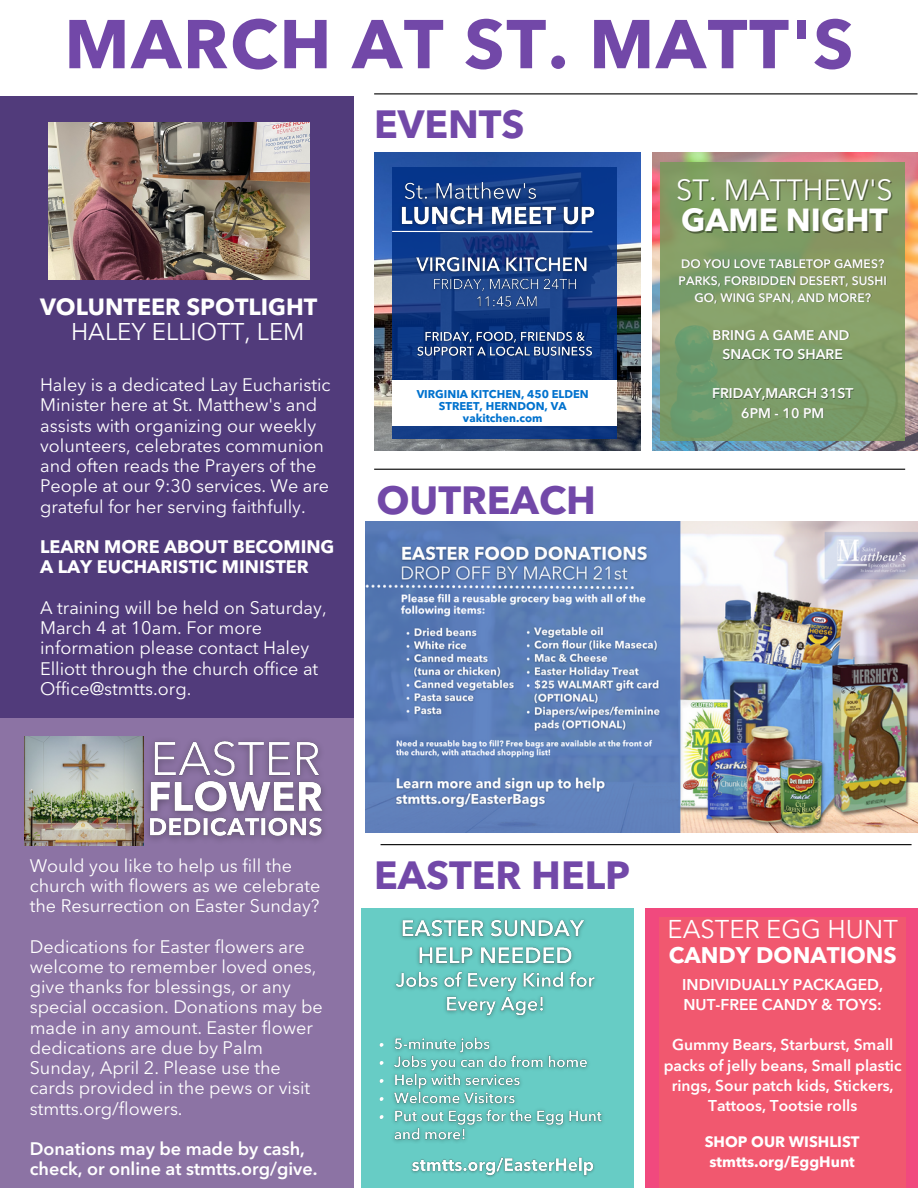
<style>
.page{position:relative;width:918px;height:1188px;background:#fff}
.page>*{position:absolute;margin:0;border:0;box-sizing:border-box;transform-origin:0 0}
.t1{font:700 68.25px "Avenir Next LT Pro";letter-spacing:.025em;color:#7248a8}
.t2{font:700 39px "Avenir Next LT Pro";color:#7248a8}
.t3{font:700 31.65px "Avenir Next LT Pro";color:#fff}
.t4{font:28.95px "Avenir Next LT Pro";color:#fff}
.t5{font:25.5px "Avenir Next LT Pro";color:#fff}
.t6{font:24px "Avenir Next LT Pro";color:#fff}
.t7{font:700 23.25px "Avenir Next LT Pro";color:#fff}
.t8{font:700 22.35px "Avenir Next LT Pro";color:#fff}
.t9{font:18px/20.2px "Avenir Next LT Pro";color:#fff}
.t10{font:600 18px/20.2px "Avenir Next LT Pro";color:#fff}
.t11{font:700 18px/20.2px "Avenir Next LT Pro";color:#fff}
.t12{font:600 15.6px/20.2px "Avenir Next LT Pro";color:#fff}
.t13{font:700 15px/20.2px "Avenir Next LT Pro";color:#fff;text-align:center}
.t14{font:600 13.95px/19.4px "Avenir Next LT Pro";color:#fff;text-align:center}
.t15{font:600 12.3px/17.1px "Avenir Next LT Pro";color:#fff;text-align:center}
.t16{font:700 11.25px/12.1px "Avenir Next LT Pro";color:#0072ce;text-align:center}
</style>
<div class="page">
<img style="left:652px;top:152px;width:266px;height:299px">
<img style="left:374px;top:152px;width:267px;height:299px">
<div style="left:0;top:96px;width:353px;height:625px;background:#513b7b"></div>
<img style="left:48px;top:123px;width:261px;height:156px">
<hr style="left:374px;top:93px;width:544px;height:1px;background:#000">
<hr style="left:374px;top:469px;width:531px;height:1px;background:#000">
<div style="left:0;top:718px;width:353px;height:470px;background:#8c73a4"></div>
<hr style="left:381px;top:844px;width:531px;height:1px;background:#000">
<div style="left:361px;top:908px;width:273px;height:280px;background:#67ccc5"></div>
<div style="left:645px;top:908px;width:273px;height:280px;background:#f1497e"></div>
<svg style="left:660px;top:162px;width:245px;height:278px;background:#7f9c66"></svg>
<svg style="left:392px;top:167px;width:224px;height:271px;background:#103985"></svg>
<div style="left:392px;top:381px;width:224px;height:45px;background:#fff"></div>
<img style="left:395px;top:201px;width:205px;height:36px">
<hr style="left:392px;top:231px;width:200px;height:1px;background:#fff">
<img style="left:366px;top:522px;width:552px;height:310px">
<img style="left:430px;top:282px;width:154px;height:33px">
<img style="left:399px;top:177px;width:144px;height:34px">
<img style="left:414px;top:328px;width:181px;height:35px">
<img style="left:411px;top:253px;width:182px;height:29px">
<img style="left:379px;top:918px;width:224px;height:224px">
<img style="left:411px;top:1157px;width:184px;height:20px">
<div style="left:659px;top:917px;width:246px;height:271px;background:#f25a6e"></div>
<img style="left:25px;top:736px;width:112px;height:109px">
<img style="left:137px;top:736px;width:187px;height:110px">
<h1 class="t1" style="left:64px;top:17px;width:791px">MARCH AT ST. MATT'S</h1>
<h2 class="t2" style="left:374px;top:109px;width:152px">EVENTS</h2>
<p class="t7" style="left:40px;top:297px;width:279px">VOLUNTEER SPOTLIGHT</p>
<h3 class="t6" style="left:71px;top:322px;width:235px">HALEY ELLIOTT, LEM</h3>
<p class="t9" style="left:40px;top:376px;width:292px">Haley is a dedicated Lay Eucharistic Minister here at St. Matthew's and assists with organizing our weekly volunteers, celebrates communion and often reads the Prayers of the People at our 9:30 services. We are grateful for her serving faithfully.</p>
<p class="t11" style="left:40px;top:538px;width:296px">LEARN MORE ABOUT BECOMING<br>A LAY EUCHARISTIC MINISTER</p>
<p class="t9" style="left:40px;top:599px;width:288px">A training will be held on Saturday,<br>March 4 at 10am. For more information please contact Haley<br>Elliott through the church office at<br>Office@stmtts.org.</p>
<p class="t16" style="left:417px;top:389px;width:174px">VIRGINIA KITCHEN, 450 ELDEN<br>STREET, HERNDON, VA vakitchen.com</p>
<h2 class="t2" style="left:376px;top:485px;width:221px">OUTREACH</h2>
<h3 class="t4" style="left:676px;top:178px;width:218px">ST. MATTHEW'S</h3>
<h3 class="t3" style="left:681px;top:208px;width:208px">GAME NIGHT</h3>
<p class="t15" style="left:679px;top:256px;width:210px">DO YOU LOVE TABLETOP GAMES?<br>PARKS, FORBIDDEN DESERT, SUSHI<br>GO, WING SPAN, AND MORE?</p>
<p class="t14" style="left:712px;top:327px;width:139px">BRING A GAME AND<br>SNACK TO SHARE</p>
<p class="t14" style="left:712px;top:385px;width:143px">FRIDAY,MARCH 31ST<br>6PM - 10 PM</p>
<p class="t9" style="left:30px;top:857px;width:292px">Would you like to help us fill the church with flowers as we celebrate the Resurrection on Easter Sunday?</p>
<p class="t9" style="left:30px;top:938px;width:295px">Dedications for Easter flowers are welcome to remember loved ones, give thanks for blessings, or any special occasion. Donations may be made in any amount. Easter flower dedications are due by Palm<br>Sunday, April 2. Please use the cards provided in the pews or visit stmtts.org/flowers.</p>
<p class="t10" style="left:30px;top:1140px;width:289px">Donations may be made by cash, check, or online at stmtts.org/give.</p>
<h2 class="t2" style="left:374px;top:859px;width:258px">EASTER HELP</h2>
<h3 class="t5" style="left:668px;top:919px;width:232px">EASTER EGG HUNT</h3>
<p class="t8" style="left:669px;top:946px;width:229px">CANDY DONATIONS</p>
<p class="t12" style="left:682px;top:975px;width:203px">INDIVIDUALLY PACKAGED,<br>NUT-FREE CANDY &amp; TOYS:</p>
<p class="t12" style="left:664px;top:1036px;width:240px;text-align:center">Gummy Bears, Starburst, Small packs of jelly beans, Small plastic rings, Sour patch kids, Stickers,<br>Tattoos, Tootsie rolls</p>
<p class="t13" style="left:705px;top:1133px;width:156px">SHOP OUR WISHLIST stmtts.org/EggHunt</p>
</div>
